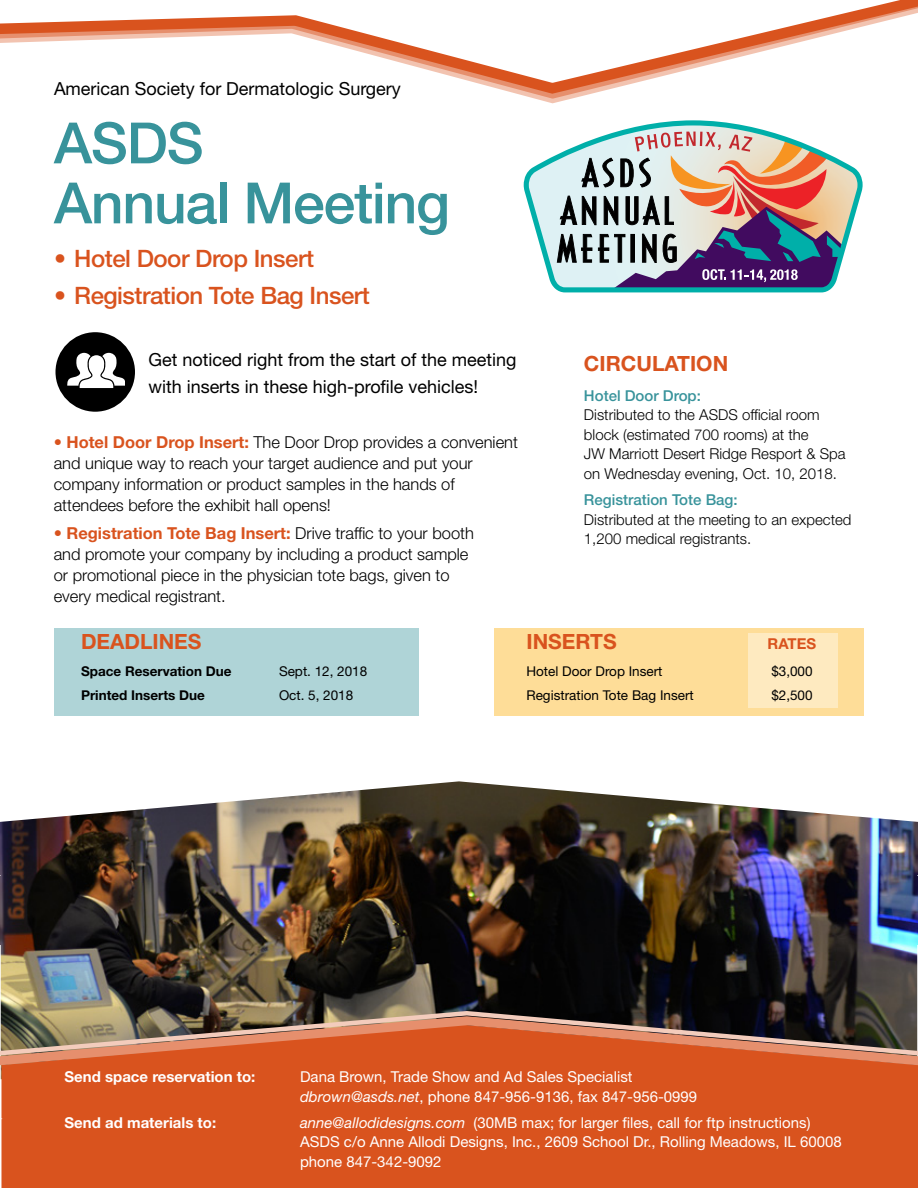
<style>
.page{position:relative;width:918px;height:1188px;background:#fff}
.page>*{position:absolute;margin:0;border:0;box-sizing:border-box;transform-origin:0 0}
.pub_titles_bulleted{font:500 57px/60px "Helvetica Neue LT Std";letter-spacing:-.02em;color:#38939b}
.pub_titles_bulleted-2{font:500 24px "Helvetica Neue LT Std";letter-spacing:-.02em;color:#d9531e}
.subhead-body{font:700 21px "Helvetica Neue LT Std";color:#d9531e}
.body{font:18px/27px "Helvetica Neue LT Std";color:#000}
._1_pub_descrip_bulle{font:300 16.5px/21px "Helvetica Neue LT Std";color:#000}
.subhead-body-2{font:15px/19.5px "Helvetica Neue LT Std";color:#fff}
._1_circulation{font:300 15px/19.5px "Helvetica Neue LT Std";color:#000}
.subhead-body-3{font:700 15px "Helvetica Neue LT Std";color:#fff}
.subhead-body-4{font:700 15px "Helvetica Neue LT Std";color:#d9531e}
.body-2{font:13.5px "Helvetica Neue LT Std";color:#000}
.body-3{font:700 13.5px "Helvetica Neue LT Std";color:#000}
.s1{font-weight:700;color:#d9531e}
.s2{font-weight:500;color:#38939b}
.s3{font-style:italic}
</style>
<div class="page">
<img style="left:0;top:781px;width:918px;height:298px">
<div style="left:1px;top:1071px;width:917px;height:117px;background:#d9531e"></div>
<div style="left:54px;top:628px;width:364px;height:88px;background:#afd4d7"></div>
<div style="left:495px;top:628px;width:369px;height:88px;background:#fedd98"></div>
<div style="left:748px;top:633px;width:90px;height:74px;background:#feeac0"></div>
<svg style="left:524px;top:120px;width:339px;height:172px"></svg>
<svg style="left:557px;top:123px;width:305px;height:166px;background:#aba2a6"></svg>
<div style="left:0;top:1059px;width:918px;height:12px;background:#d9531e"></div>
<img style="left:0;top:1009px;width:918px;height:50px">
<svg style="left:0;top:0;width:918px;height:99px"></svg>
<div style="left:56px;top:332px;width:79px;height:80px;background:#000;border-radius:50%"></div>
<svg style="left:67px;top:353px;width:58px;height:35px"></svg>
<p class="body" style="left:54px;top:75px;width:348px">American Society for Dermatologic Surgery</p>
<p class="pub_titles_bulleted" style="left:54px;top:113px;width:397px">ASDS<br>Annual Meeting</p>
<p class="pub_titles_bulleted-2" style="left:54px;top:244px;width:262px">• Hotel Door Drop Insert</p>
<p class="pub_titles_bulleted-2" style="left:54px;top:281px;width:317px">• Registration Tote Bag Insert</p>
<p class="body" style="left:148px;top:346px;width:369px">Get noticed right from the start of the meeting with inserts in these high-profile vehicles!</p>
<p class="_1_pub_descrip_bulle" style="left:54px;top:431px;width:466px"><span class="s1">• Hotel Door Drop Insert:</span> The Door Drop provides a convenient and unique way to reach your target audience and put your company information or product samples in the hands of attendees before the exhibit hall opens!</p>
<p class="_1_pub_descrip_bulle" style="left:54px;top:522px;width:422px"><span class="s1">• Registration Tote Bag Insert:</span> Drive traffic to your booth and promote your company by including a product sample or promotional piece in the physician tote bags, given to every medical registrant.</p>
<p class="subhead-body" style="left:584px;top:351px;width:146px">CIRCULATION</p>
<p class="_1_circulation" style="left:584px;top:385px;width:263px"><span class="s2">Hotel Door Drop:<br></span>Distributed to the ASDS official room block (estimated 700 rooms) at the<br>JW Marriott Desert Ridge Resport &amp; Spa on Wednesday evening, Oct. 10, 2018.</p>
<p class="_1_circulation" style="left:584px;top:490px;width:269px"><span class="s2">Registration Tote Bag:<br></span>Distributed at the meeting to an expected<br>1,200 medical registrants.</p>
<p class="subhead-body" style="left:81px;top:629px;width:122px">DEADLINES</p>
<p class="body-3" style="left:81px;top:663px;width:152px">Space Reservation Due</p>
<p class="body-2" style="left:279px;top:663px;width:90px">Sept. 12, 2018</p>
<p class="body-3" style="left:81px;top:686px;width:125px">Printed Inserts Due</p>
<p class="body-2" style="left:279px;top:687px;width:76px">Oct. 5, 2018</p>
<p class="subhead-body" style="left:526px;top:629px;width:92px">INSERTS</p>
<p class="subhead-body-4" style="left:768px;top:635px;width:50px">RATES</p>
<p class="body-2" style="left:527px;top:663px;width:138px">Hotel Door Drop Insert</p>
<p class="body-2" style="left:771px;top:663px;width:43px">$3,000</p>
<p class="body-2" style="left:527px;top:687px;width:169px">Registration Tote Bag Insert</p>
<p class="body-2" style="left:771px;top:687px;width:43px">$2,500</p>
<p class="subhead-body-3" style="left:65px;top:1068px;width:192px">Send space reservation to:</p>
<p class="subhead-body-2" style="left:300px;top:1067px;width:399px">Dana Brown, Trade Show and Ad Sales Specialist <span class="s3">dbrown@asds.net</span>, phone 847-956-9136, fax 847-956-0999</p>
<p class="subhead-body-3" style="left:65px;top:1113px;width:153px">Send ad materials to:</p>
<p class="subhead-body-2" style="left:300px;top:1113px;width:512px"><span class="s3">anne@allodidesigns.com</span> (30MB max; for larger files, call for ftp instructions)</p>
<p class="subhead-body-2" style="left:300px;top:1132px;width:543px">ASDS c/o Anne Allodi Designs, Inc., 2609 School Dr., Rolling Meadows, IL 60008 phone 847-342-9092</p>
</div>
